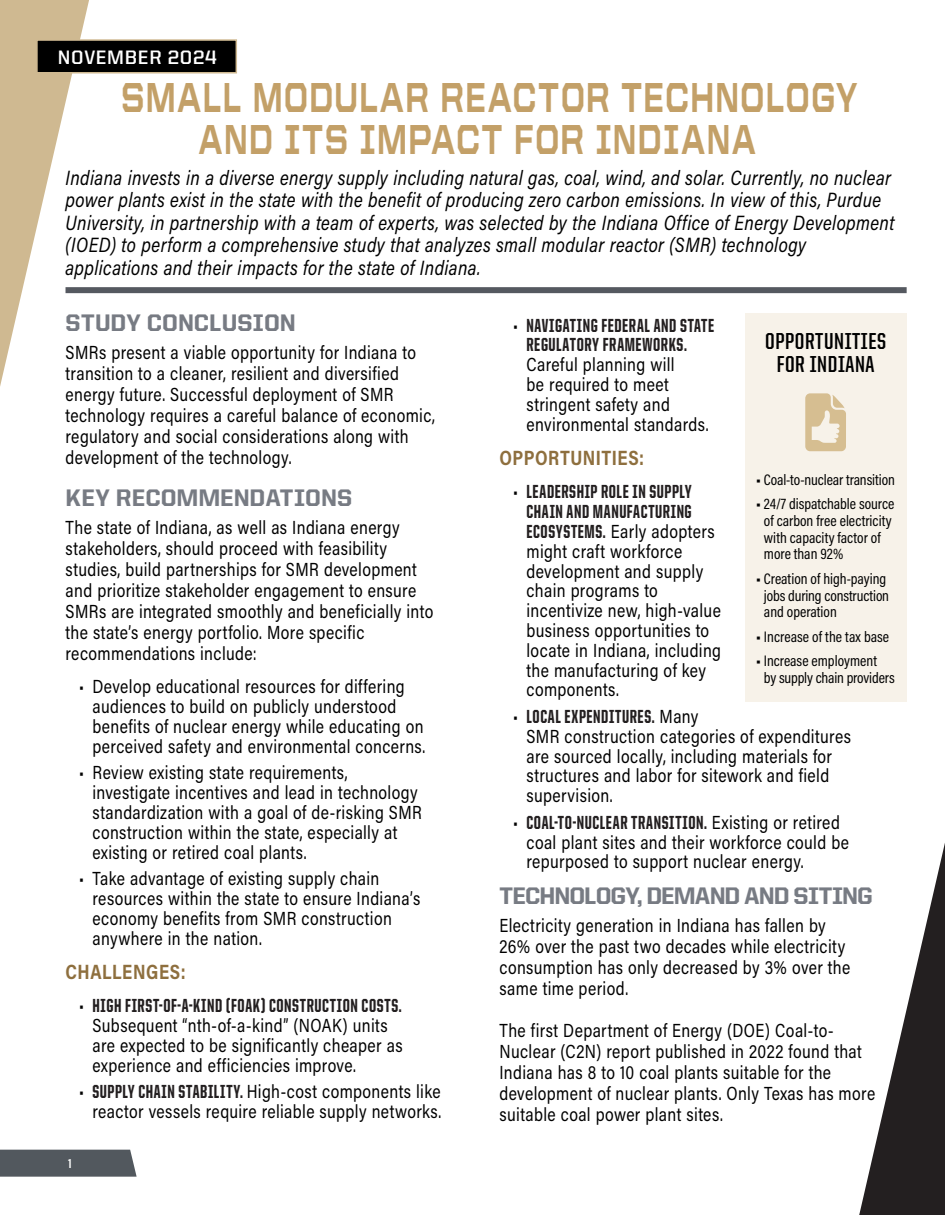
<style>
.page{position:relative;width:945px;height:1215px;background:#fff}
.page>*{position:absolute;margin:0;border:0;box-sizing:border-box;transform-origin:0 0}
.t1{font:800 42px "United Sans Ext";letter-spacing:.045em;color:#c3a068;scale:.5 1}
.t2{font:800 24px "United Sans Reg";letter-spacing:-.005em;color:#777b83}
.t3{font:800 24px "United Sans Reg";letter-spacing:-.035em;color:#777b83}
.t4{font:700 23.1px/23.1px "United Sans Cond";letter-spacing:.025em;color:#000;text-align:center}
.Body_text_Acumin_11_17{font:italic 20.7px/22.5px "Acumin Pro Semi Cond";letter-spacing:.02em;color:#000;scale:.87 1}
.t5{font:700 20.7px "Acumin Pro Semi Cond";letter-spacing:.03em;color:#8e6f3e;scale:.87 1}
.t6{font:700 19.5px "United Sans Reg";letter-spacing:.035em;color:#fff}
.Body_text_Acumin_11_17-2{font:18.9px/19.8px "Acumin Pro Semi Cond";letter-spacing:.025em;color:#000;scale:.87 1}
.t7{font:15.45px/16.6px "Acumin Pro Cond";color:#000}
.t8{font:600 13.5px "Acumin Pro Cond";color:#fff}
.s1{font-family:"United Sans Cond";font-weight:800;color:#231f20}
</style>
<div class="page">
<svg style="left:0;top:0;width:102px;height:386px"></svg>
<svg style="left:859px;top:843px;width:86px;height:372px"></svg>
<div style="left:0;top:1150px;width:137px;height:27px;background:#52585e"></div>
<div style="left:745px;top:313px;width:162px;height:389px;background:#f7f2e9"></div>
<svg style="left:805px;top:393px;width:41px;height:58px"></svg>
<div style="left:66px;top:287px;width:841px;height:6px;background:#555960"></div>
<div style="left:36px;top:39px;width:201px;height:35px;background:#000;border:2px solid #cfb991"></div>
<p class="t6" style="left:58px;top:46px;width:160px">NOVEMBER 2024</p>
<p class="t1" style="left:121px;top:73px;width:1474px">SMALL MODULAR REACTOR TECHNOLOGY</p>
<p class="t1" style="left:199px;top:114px;width:1115px">AND ITS IMPACT FOR INDIANA</p>
<p class="Body_text_Acumin_11_17" style="left:66px;top:165px;width:954px">Indiana invests in a diverse energy supply including natural gas, coal, wind, and solar. Currently, no nuclear power plants exist in the state with the benefit of producing zero carbon emissions. In view of this, Purdue University, in partnership with a team of experts, was selected by the Indiana Office of Energy Development (IOED) to perform a comprehensive study that analyzes small modular reactor (SMR) technology applications and their impacts for the state of Indiana.</p>
<h2 class="t2" style="left:66px;top:310px;width:232px">STUDY CONCLUSION</h2>
<p class="Body_text_Acumin_11_17-2" style="left:66px;top:341px;width:426px;line-height:21px">SMRs present a viable opportunity for Indiana to transition to a cleaner, resilient and diversified energy future. Successful deployment of SMR technology requires a careful balance of economic, regulatory and social considerations along with development of the technology.</p>
<h2 class="t2" style="left:66px;top:485px;width:288px">KEY RECOMMENDATIONS</h2>
<p class="Body_text_Acumin_11_17-2" style="left:66px;top:516px;width:424px;line-height:21px">The state of Indiana, as well as Indiana energy stakeholders, should proceed with feasibility studies, build partnerships for SMR development and prioritize stakeholder engagement to ensure SMRs are integrated smoothly and beneficially into the state’s energy portfolio. More specific</p>
<p class="Body_text_Acumin_11_17-2" style="left:66px;top:643px;width:221px">recommendations include:</p>
<p class="Body_text_Acumin_11_17-2" style="left:93px;top:676px;width:384px;text-indent:-14px">• Develop educational resources for differing audiences to build on publicly understood benefits of nuclear energy while educating on perceived safety and environmental concerns.</p>
<p class="Body_text_Acumin_11_17-2" style="left:93px;top:762px;width:380px;text-indent:-14px">• Review existing state requirements, investigate incentives and lead in technology standardization with a goal of de-risking SMR construction within the state, especially at existing or retired coal plants.</p>
<p class="Body_text_Acumin_11_17-2" style="left:93px;top:868px;width:378px;text-indent:-14px">• Take advantage of existing supply chain resources within the state to ensure Indiana’s economy benefits from SMR construction anywhere in the nation.</p>
<h3 class="t5" style="left:66px;top:957px;width:140px">CHALLENGES:</h3>
<p class="Body_text_Acumin_11_17-2" style="left:93px;top:995px;width:358px;text-indent:-14px">• <span class="s1">HIGH FIRST-OF-A-KIND (FOAK) CONSTRUCTION COSTS.<br></span>Subsequent “nth-of-a-kind” (NOAK) units are expected to be significantly cheaper as experience and efficiencies improve.</p>
<p class="Body_text_Acumin_11_17-2" style="left:79px;top:1081px;width:418px;text-align:right">• <span class="s1">SUPPLY CHAIN STABILITY.</span> High-cost components like reactor vessels require reliable supply networks.</p>
<p class="t8" style="left:68px;top:1155px;width:5px">1</p>
<p class="Body_text_Acumin_11_17-2" style="left:526px;top:314px;width:217px;text-indent:-14px">• <span class="s1">NAVIGATING FEDERAL AND STATE<br>REGULATORY FRAMEWORKS.<br></span>Careful planning will<br>be required to meet stringent safety and environmental standards.</p>
<h3 class="t5" style="left:500px;top:443px;width:168px">OPPORTUNITIES:</h3>
<p class="Body_text_Acumin_11_17-2" style="left:526px;top:481px;width:225px;text-indent:-14px">• <span class="s1">LEADERSHIP ROLE IN SUPPLY<br>CHAIN AND MANUFACTURING<br>ECOSYSTEMS.</span> Early adopters might craft workforce development and supply chain programs to incentivize new, high-value business opportunities to locate in Indiana, including the manufacturing of key components.</p>
<p class="Body_text_Acumin_11_17-2" style="left:526px;top:706px;width:375px;text-indent:-14px">• <span class="s1">LOCAL EXPENDITURES.</span> Many<br>SMR construction categories of expenditures are sourced locally, including materials for structures and labor for sitework and field supervision.</p>
<p class="Body_text_Acumin_11_17-2" style="left:526px;top:812px;width:372px;text-indent:-14px">• <span class="s1">COAL-TO-NUCLEAR TRANSITION.</span> Existing or retired coal plant sites and their workforce could be repurposed to support nuclear energy.</p>
<h2 class="t3" style="left:500px;top:882px;width:375px">TECHNOLOGY, DEMAND AND SITING</h2>
<p class="Body_text_Acumin_11_17-2" style="left:500px;top:914px;width:405px;line-height:21px">Electricity generation in Indiana has fallen by 26% over the past two decades while electricity consumption has only decreased by 3% over the same time period.</p>
<p class="Body_text_Acumin_11_17-2" style="left:500px;top:1019px;width:433px;line-height:21px">The first Department of Energy (DOE) Coal-to-Nuclear (C2N) report published in 2022 found that Indiana has 8 to 10 coal plants suitable for the development of nuclear plants. Only Texas has more suitable coal power plant sites.</p>
<p class="t4" style="left:765px;top:330px;width:122px">OPPORTUNITIES<br>FOR INDIANA</p>
<p class="t7" style="left:756px;top:471px;width:140px">■ Coal-to-nuclear transition</p>
<p class="t7" style="left:764px;top:495px;width:132px;text-indent:-8px">■ 24/7 dispatchable source of carbon free electricity with capacity factor of more than 92%</p>
<p class="t7" style="left:764px;top:570px;width:127px;text-indent:-8px">■ Creation of high-paying jobs during construction and operation</p>
<p class="t7" style="left:756px;top:628px;width:135px">■ Increase of the tax base</p>
<p class="t7" style="left:764px;top:652px;width:132px;text-indent:-8px">■ Increase employment<br>by supply chain providers</p>
</div>
